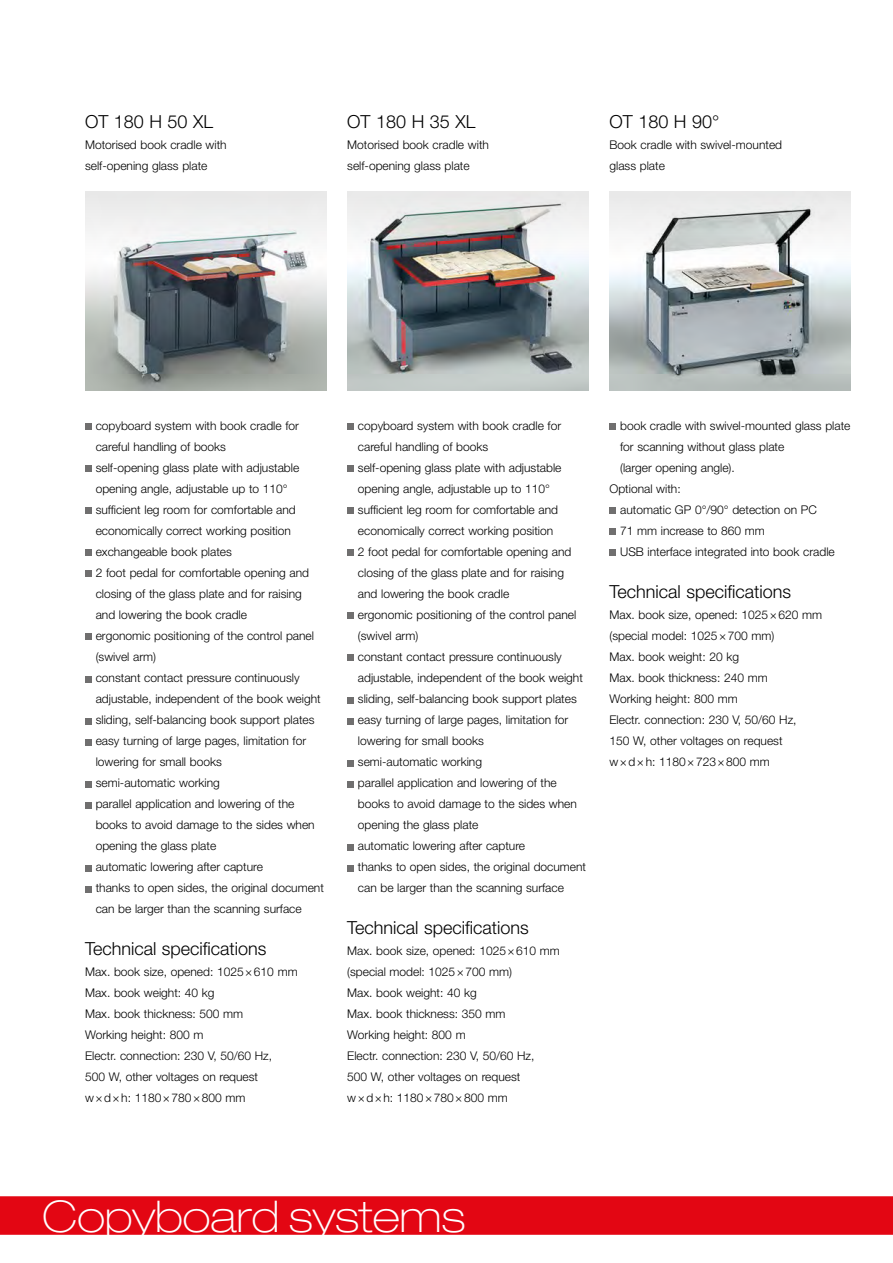
<style>
.page{position:relative;width:893px;height:1263px;background:#fff}
.page>*{position:absolute;margin:0;border:0;box-sizing:border-box;transform-origin:0 0}
.t1{font:100 expanded 43.8px "Helvetica Neue";color:#fff}
.t2{font:300 18px "Helvetica Neue";color:#000}
.t3{font:300 12px/21px "Helvetica Neue";color:#000}
</style>
<div class="page">
<div style="left:0;top:1196px;width:893px;height:39px;background:#e30613"></div>
<div style="left:347px;top:424px;width:7px;height:6px;background:#706f6f"></div>
<div style="left:347px;top:466px;width:7px;height:6px;background:#706f6f"></div>
<div style="left:347px;top:508px;width:7px;height:6px;background:#706f6f"></div>
<div style="left:347px;top:550px;width:7px;height:6px;background:#706f6f"></div>
<div style="left:347px;top:613px;width:7px;height:6px;background:#706f6f"></div>
<div style="left:347px;top:655px;width:7px;height:6px;background:#706f6f"></div>
<div style="left:347px;top:697px;width:7px;height:6px;background:#706f6f"></div>
<div style="left:347px;top:718px;width:7px;height:6px;background:#706f6f"></div>
<div style="left:347px;top:760px;width:7px;height:6px;background:#706f6f"></div>
<div style="left:347px;top:781px;width:7px;height:6px;background:#706f6f"></div>
<div style="left:347px;top:844px;width:7px;height:6px;background:#706f6f"></div>
<div style="left:347px;top:865px;width:7px;height:6px;background:#706f6f"></div>
<div style="left:609px;top:424px;width:7px;height:6px;background:#706f6f"></div>
<div style="left:609px;top:508px;width:7px;height:6px;background:#706f6f"></div>
<div style="left:609px;top:529px;width:7px;height:6px;background:#706f6f"></div>
<div style="left:609px;top:550px;width:7px;height:6px;background:#706f6f"></div>
<svg style="left:85px;top:424px;width:6px;height:6px"></svg>
<svg style="left:85px;top:466px;width:6px;height:6px"></svg>
<svg style="left:85px;top:508px;width:6px;height:6px"></svg>
<svg style="left:85px;top:550px;width:6px;height:6px"></svg>
<svg style="left:85px;top:571px;width:6px;height:6px"></svg>
<svg style="left:85px;top:634px;width:6px;height:6px"></svg>
<svg style="left:85px;top:676px;width:6px;height:6px"></svg>
<svg style="left:85px;top:718px;width:6px;height:6px"></svg>
<svg style="left:85px;top:739px;width:6px;height:6px"></svg>
<svg style="left:85px;top:781px;width:6px;height:6px"></svg>
<svg style="left:85px;top:802px;width:6px;height:6px"></svg>
<svg style="left:85px;top:865px;width:6px;height:6px"></svg>
<svg style="left:85px;top:886px;width:6px;height:6px"></svg>
<img style="left:85px;top:259px;width:241px;height:131px">
<img style="left:347px;top:259px;width:241px;height:131px">
<img style="left:609px;top:259px;width:241px;height:131px">
<svg style="left:609px;top:191px;width:241px;height:68px"></svg>
<img style="left:347px;top:191px;width:241px;height:68px">
<svg style="left:85px;top:191px;width:241px;height:68px"></svg>
<p class="t2" style="left:85px;top:110px;width:130px">OT 180 H 50 XL</p>
<p class="t3" style="left:85px;top:134px;width:143px">Motorised book cradle with self-opening glass plate</p>
<p class="t2" style="left:347px;top:110px;width:130px">OT 180 H 35 XL</p>
<p class="t3" style="left:347px;top:134px;width:143px">Motorised book cradle with self-opening glass plate</p>
<p class="t2" style="left:609px;top:110px;width:111px">OT 180 H 90°</p>
<p class="t3" style="left:609px;top:134px;width:174px">Book cradle with swivel-mounted glass plate</p>
<p class="t3" style="left:96px;top:415px;width:205px">copyboard system with book cradle for careful handling of books</p>
<p class="t3" style="left:96px;top:457px;width:205px">self-opening glass plate with adjustable opening angle, adjustable up to 110°</p>
<p class="t3" style="left:96px;top:499px;width:202px">sufficient leg room for comfortable and economically correct working position</p>
<p class="t3" style="left:96px;top:541px;width:138px">exchangeable book plates</p>
<p class="t3" style="left:96px;top:562px;width:215px">2 foot pedal for comfortable opening and closing of the glass plate and for raising and lowering the book cradle</p>
<p class="t3" style="left:96px;top:625px;width:220px">ergonomic positioning of the control panel (swivel arm)</p>
<p class="t3" style="left:96px;top:667px;width:227px">constant contact pressure continuously adjustable, independent of the book weight</p>
<p class="t3" style="left:96px;top:709px;width:220px">sliding, self-balancing book support plates</p>
<p class="t3" style="left:96px;top:730px;width:212px">easy turning of large pages, limitation for lowering for small books</p>
<p class="t3" style="left:96px;top:772px;width:126px">semi-automatic working</p>
<p class="t3" style="left:96px;top:793px;width:221px">parallel application and lowering of the books to avoid damage to the sides when opening the glass plate</p>
<p class="t3" style="left:96px;top:856px;width:169px">automatic lowering after capture</p>
<p class="t3" style="left:96px;top:877px;width:230px">thanks to open sides, the original document can be larger than the scanning surface</p>
<p class="t2" style="left:85px;top:938px;width:183px">Technical specifications</p>
<p class="t3" style="left:85px;top:961px;width:214px">Max. book size, opened: 1025×610 mm</p>
<p class="t3" style="left:85px;top:982px;width:131px">Max. book weight: 40 kg</p>
<p class="t3" style="left:85px;top:1003px;width:160px">Max. book thickness: 500 mm</p>
<p class="t3" style="left:85px;top:1024px;width:120px">Working height: 800 m</p>
<p class="t3" style="left:85px;top:1045px;width:189px">Electr. connection: 230 V, 50/60 Hz,<br>500 W, other voltages on request</p>
<p class="t3" style="left:85px;top:1087px;width:162px">w×d×h: 1180×780×800 mm</p>
<p class="t3" style="left:358px;top:415px;width:205px">copyboard system with book cradle for careful handling of books</p>
<p class="t3" style="left:358px;top:457px;width:205px">self-opening glass plate with adjustable opening angle, adjustable up to 110°</p>
<p class="t3" style="left:358px;top:499px;width:202px">sufficient leg room for comfortable and economically correct working position</p>
<p class="t3" style="left:358px;top:541px;width:215px">2 foot pedal for comfortable opening and closing of the glass plate and for raising and lowering the book cradle</p>
<p class="t3" style="left:358px;top:604px;width:220px">ergonomic positioning of the control panel (swivel arm)</p>
<p class="t3" style="left:358px;top:646px;width:227px">constant contact pressure continuously adjustable, independent of the book weight</p>
<p class="t3" style="left:358px;top:688px;width:220px">sliding, self-balancing book support plates</p>
<p class="t3" style="left:358px;top:709px;width:212px">easy turning of large pages, limitation for lowering for small books</p>
<p class="t3" style="left:358px;top:751px;width:126px">semi-automatic working</p>
<p class="t3" style="left:358px;top:772px;width:221px">parallel application and lowering of the books to avoid damage to the sides when opening the glass plate</p>
<p class="t3" style="left:358px;top:835px;width:169px">automatic lowering after capture</p>
<p class="t3" style="left:358px;top:856px;width:230px">thanks to open sides, the original document can be larger than the scanning surface</p>
<p class="t2" style="left:347px;top:917px;width:183px">Technical specifications</p>
<p class="t3" style="left:347px;top:940px;width:214px">Max. book size, opened: 1025×610 mm</p>
<p class="t3" style="left:347px;top:961px;width:166px">(special model: 1025×700 mm)</p>
<p class="t3" style="left:347px;top:982px;width:131px">Max. book weight: 40 kg</p>
<p class="t3" style="left:347px;top:1003px;width:160px">Max. book thickness: 350 mm</p>
<p class="t3" style="left:347px;top:1024px;width:120px">Working height: 800 m</p>
<p class="t3" style="left:347px;top:1045px;width:189px">Electr. connection: 230 V, 50/60 Hz,<br>500 W, other voltages on request</p>
<p class="t3" style="left:347px;top:1087px;width:162px">w×d×h: 1180×780×800 mm</p>
<p class="t3" style="left:620px;top:415px;width:232px">book cradle with swivel-mounted glass plate for scanning without glass plate<br>(larger opening angle).</p>
<p class="t3" style="left:609px;top:478px;width:73px">Optional with:</p>
<p class="t3" style="left:620px;top:499px;width:198px">automatic GP 0°/90° detection on PC</p>
<p class="t3" style="left:620px;top:520px;width:146px">71 mm increase to 860 mm</p>
<p class="t3" style="left:620px;top:541px;width:216px">USB interface integrated into book cradle</p>
<p class="t2" style="left:609px;top:581px;width:183px">Technical specifications</p>
<p class="t3" style="left:609px;top:604px;width:214px">Max. book size, opened: 1025×620 mm (special model: 1025×700 mm)</p>
<p class="t3" style="left:609px;top:646px;width:131px">Max. book weight: 20 kg</p>
<p class="t3" style="left:609px;top:667px;width:160px">Max. book thickness: 240 mm</p>
<p class="t3" style="left:609px;top:688px;width:130px">Working height: 800 mm</p>
<p class="t3" style="left:609px;top:709px;width:189px">Electr. connection: 230 V, 50/60 Hz,<br>150 W, other voltages on request</p>
<p class="t3" style="left:609px;top:751px;width:162px">w×d×h: 1180×723×800 mm</p>
<p class="t1" style="left:43px;top:1190px;width:424px">Copyboard systems</p>
</div>
